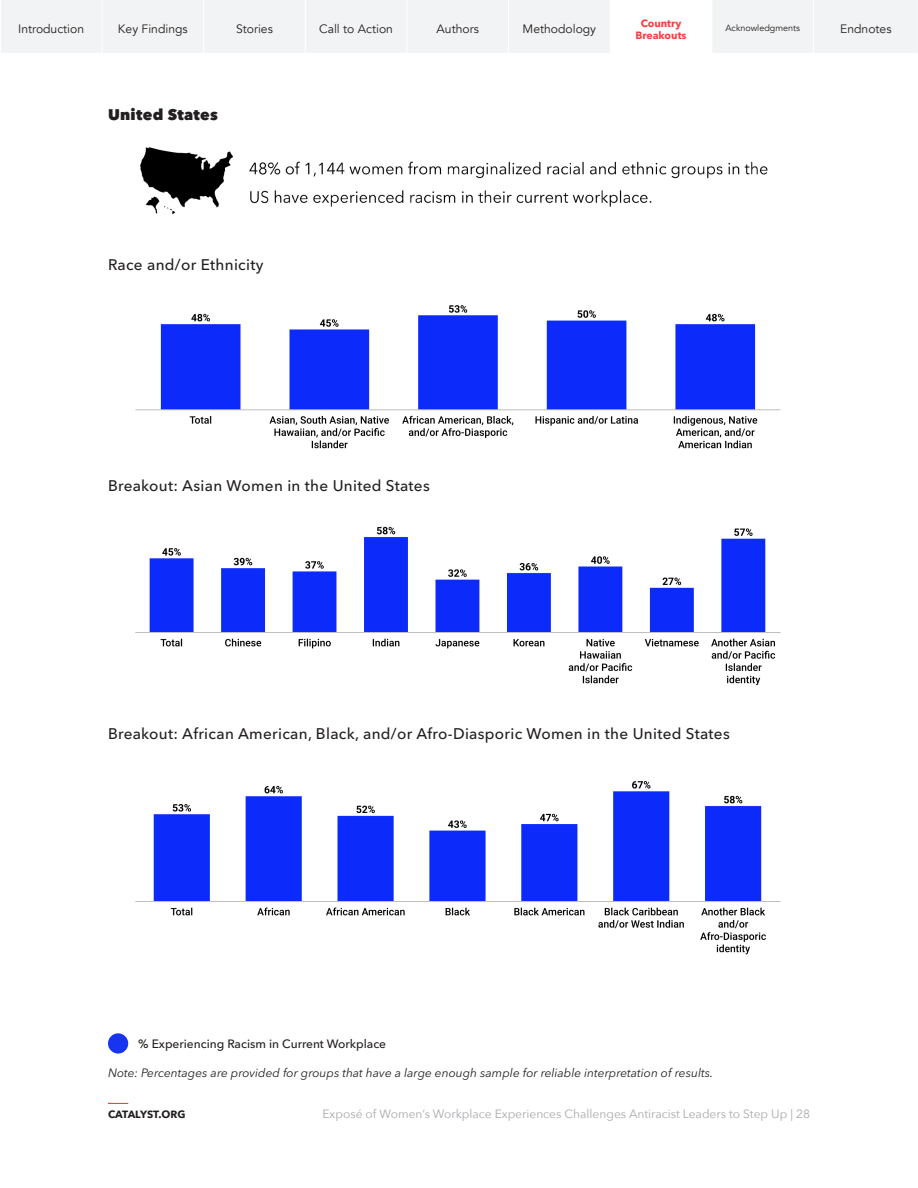
<style>
.page{position:relative;width:918px;height:1188px;background:#fff}
.page>*{position:absolute;margin:0;border:0;box-sizing:border-box;transform-origin:0 0}
.t1{font:500 15.3px "Avenir Next LT Pro";letter-spacing:.02em;color:#231f20}
.t2{font:800 15.3px "Avenir Next LT Pro";letter-spacing:.02em;color:#231f20}
.t3{font:12.15px "Avenir";color:#231f20}
.body{font:italic 12px "Avenir Next LT Pro";color:#231f20}
.t4{font:12px "Avenir Next";color:#a8a9ad}
.body-2{font:500 12px "Avenir Next LT Pro";color:#231f20}
.t5{font:700 10.5px/12.6px "Avenir Next LT Pro";color:#f93e42;text-align:center}
.t6{font:700 10.5px "Avenir Next";letter-spacing:-.01em;color:#231f20}
.t7{font:9px "Avenir";color:#231f20}
</style>
<div class="page">
<svg style="left:108px;top:1103px;width:20px;height:1px"></svg>
<svg style="left:1px;top:0;width:916px;height:53px;fill:#f2f3f4"></svg>
<hr style="left:203px;top:0;width:1px;height:53px;background:#fff">
<hr style="left:305px;top:0;width:1px;height:53px;background:#fff">
<hr style="left:407px;top:0;width:1px;height:53px;background:#fff">
<hr style="left:813px;top:0;width:1px;height:53px;background:#fff">
<hr style="left:102px;top:0;width:1px;height:53px;background:#fff">
<hr style="left:711px;top:0;width:1px;height:53px;background:#fff">
<hr style="left:508px;top:0;width:1px;height:53px;background:#fff">
<hr style="left:610px;top:0;width:1px;height:53px;background:#fff">
<img style="left:140px;top:147px;width:628px;height:68px">
<img style="left:135px;top:305px;width:646px;height:144px">
<img style="left:135px;top:526px;width:646px;height:159px">
<img style="left:135px;top:781px;width:646px;height:173px">
<div style="left:108px;top:1033px;width:20px;height:21px;background:#1734f0;border-radius:50%"></div>
<p class="t3" style="left:18px;top:21px;width:67px">Introduction</p>
<p class="t3" style="left:118px;top:21px;width:71px">Key Findings</p>
<p class="t3" style="left:236px;top:21px;width:38px">Stories</p>
<p class="t3" style="left:319px;top:21px;width:75px">Call to Action</p>
<p class="t3" style="left:437px;top:21px;width:44px">Authors</p>
<p class="t3" style="left:523px;top:21px;width:75px">Methodology</p>
<p class="t5" style="left:636px;top:17px;width:53px">Country<br>Breakouts</p>
<p class="t7" style="left:725px;top:23px;width:76px">Acknowledgments</p>
<p class="t3" style="left:840px;top:21px;width:53px">Endnotes</p>
<h4 class="t2" style="left:108px;top:105px;width:112px">United States</h4>
<h4 class="t1" style="left:108px;top:255px;width:157px">Race and/or Ethnicity</h4>
<h4 class="t1" style="left:108px;top:477px;width:323px">Breakout: Asian Women in the United States</h4>
<h4 class="t1" style="left:108px;top:724px;width:623px">Breakout: African American, Black, and/or Afro-Diasporic Women in the United States</h4>
<p class="body-2" style="left:138px;top:1037px;width:249px">% Experiencing Racism in Current Workplace</p>
<p class="body" style="left:108px;top:1066px;width:607px">Note: Percentages are provided for groups that have a large enough sample for reliable interpretation of results.</p>
<p class="t6" style="left:108px;top:1105px;width:79px">CATALYST.ORG</p>
<p class="t4" style="left:323px;top:1103px;width:489px">Exposé of Women’s Workplace Experiences Challenges Antiracist Leaders to Step Up | 28</p>
</div>
